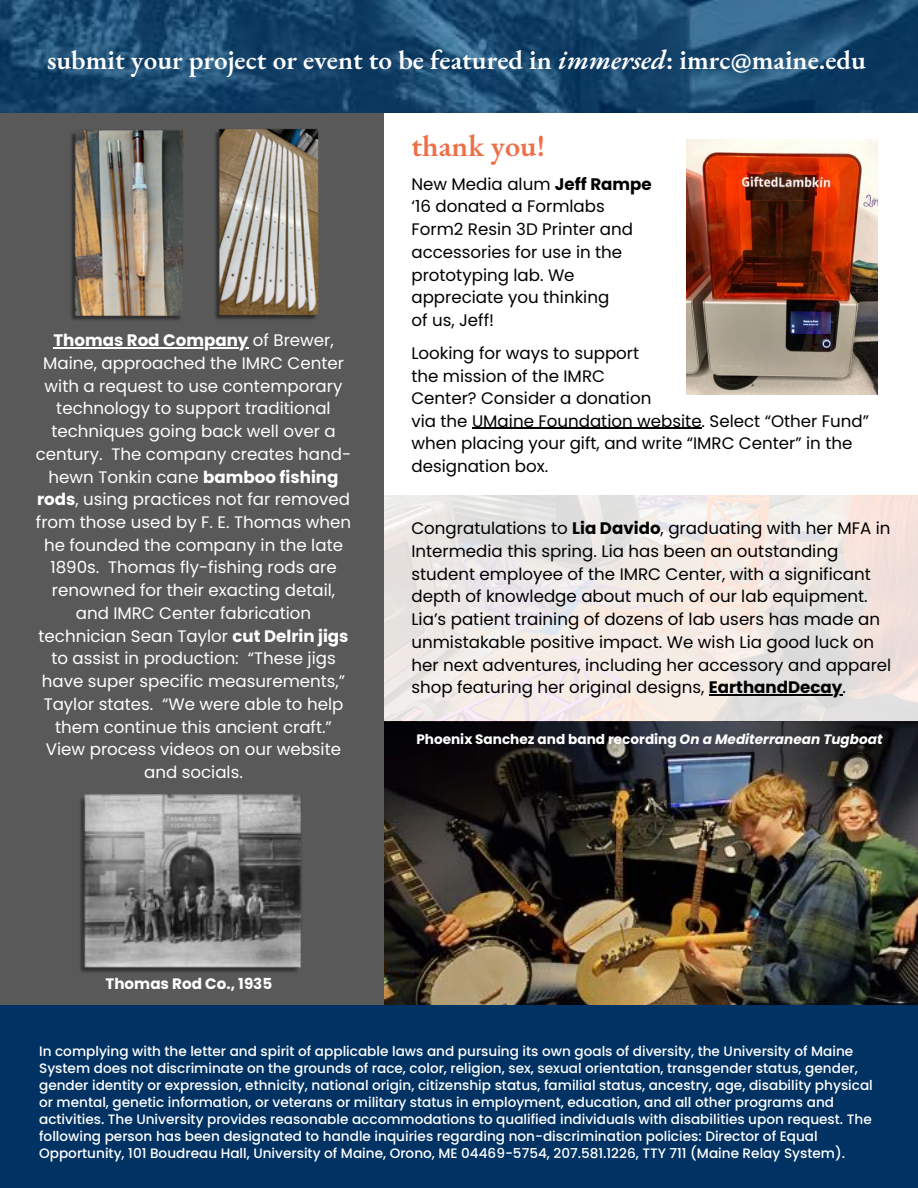
<style>
.page{position:relative;width:918px;height:1188px;background:#fff}
.page>*{position:absolute;margin:0;border:0;box-sizing:border-box;transform-origin:0 0}
.t1{font:600 30.3px "EB Garamond";color:#ed6f48}
.t2{font:600 27.3px "EB Garamond";color:#fff}
.t3{font:16.65px/22.6px "Poppins";color:#000}
.t4{font:16.65px/22.8px "Poppins";color:#fff;text-align:center}
.t5{font:700 15.15px "Poppins";color:#fff}
.t6{font:500 13.65px/17.1px "Poppins";color:#fff}
.t7{font:700 13.65px "Poppins";color:#fff}
.s1{font-style:italic}
.s2{font-weight:700}
</style>
<div class="page">
<img style="left:0;top:0;width:918px;height:113px">
<img style="left:384px;top:722px;width:534px;height:283px">
<div style="left:0;top:113px;width:384px;height:900px;background:#595959"></div>
<div style="left:0;top:1005px;width:918px;height:183px;background:#003263"></div>
<img style="left:687px;top:139px;width:191px;height:255px">
<img style="left:384px;top:495px;width:534px;height:226px">
<img style="left:80px;top:794px;width:222px;height:178px">
<img style="left:71px;top:130px;width:113px;height:190px">
<img style="left:215px;top:129px;width:103px;height:190px">
<hr style="left:709px;top:695px;width:133px;height:1px;background:#000">
<hr style="left:53px;top:347px;width:195px;height:1px;background:#fff">
<hr style="left:472px;top:428px;width:230px;height:1px;background:#000">
<h2 class="t2" style="left:47px;top:42px;width:820px">submit your project or event to be featured in <span class="s1">immersed</span>: imrc@maine.edu</h2>
<p class="t4" style="left:36px;top:329px;width:317px"><span class="s2">Thomas Rod Company</span> of Brewer, Maine, approached the IMRC Center with a request to use contemporary technology to support traditional techniques going back well over a century. The company creates hand&shy;hewn Tonkin cane <span class="s2">bamboo fishing rods</span>, using practices not far removed from those used by F. E. Thomas when he founded the company in the late 1890s. Thomas fly-fishing rods are renowned for their exacting detail, and IMRC Center fabrication technician Sean Taylor <span class="s2">cut Delrin jigs </span>to assist in production: “These jigs have super specific measurements,” Taylor states. “We were able to help them continue this ancient craft.” View process videos on our website and socials.</p>
<h1 class="t1" style="left:411px;top:125px;width:135px">thank you!</h1>
<p class="t3" style="left:411px;top:173px;width:242px">New Media alum <span class="s2">Jeff Rampe </span>‘16 donated a Formlabs<br>Form2 Resin 3D Printer and accessories for use in the prototyping lab. We appreciate you thinking<br>of us, Jeff!</p>
<p class="t3" style="left:411px;top:342px;width:241px">Looking for ways to support the mission of the IMRC<br>Center? Consider a donation</p>
<p class="t3" style="left:411px;top:409px;width:459px">via the UMaine Foundation website. Select “Other Fund” when placing your gift, and write “IMRC Center” in the designation box.</p>
<p class="t3" style="left:411px;top:517px;width:481px">Congratulations to <span class="s2">Lia Davido</span>, graduating with her MFA in Intermedia this spring. Lia has been an outstanding student employee of the IMRC Center, with a significant depth of knowledge about much of our lab equipment.<br>Lia’s patient training of dozens of lab users has made an unmistakable positive impact. We wish Lia good luck on her next adventures, including her accessory and apparel shop featuring her original designs, <span class="s2">EarthandDecay</span>.</p>
<p class="t7" style="left:416px;top:730px;width:468px">Phoenix Sanchez and band recording <span class="s1">On a Mediterranean Tugboat</span></p>
<p class="t5" style="left:105px;top:973px;width:168px">Thomas Rod Co., 1935</p>
<p class="t6" style="left:39px;top:1042px;width:835px">In complying with the letter and spirit of applicable laws and pursuing its own goals of diversity, the University of Maine System does not discriminate on the grounds of race, color, religion, sex, sexual orientation, transgender status, gender, gender identity or expression, ethnicity, national origin, citizenship status, familial status, ancestry, age, disability physical or mental, genetic information, or veterans or military status in employment, education, and all other programs and activities. The University provides reasonable accommodations to qualified individuals with disabilities upon request. The following person has been designated to handle inquiries regarding non-discrimination policies: Director of Equal Opportunity, 101 Boudreau Hall, University of Maine, Orono, ME 04469-5754, 207.581.1226, TTY 711 (Maine Relay System).</p>
</div>
